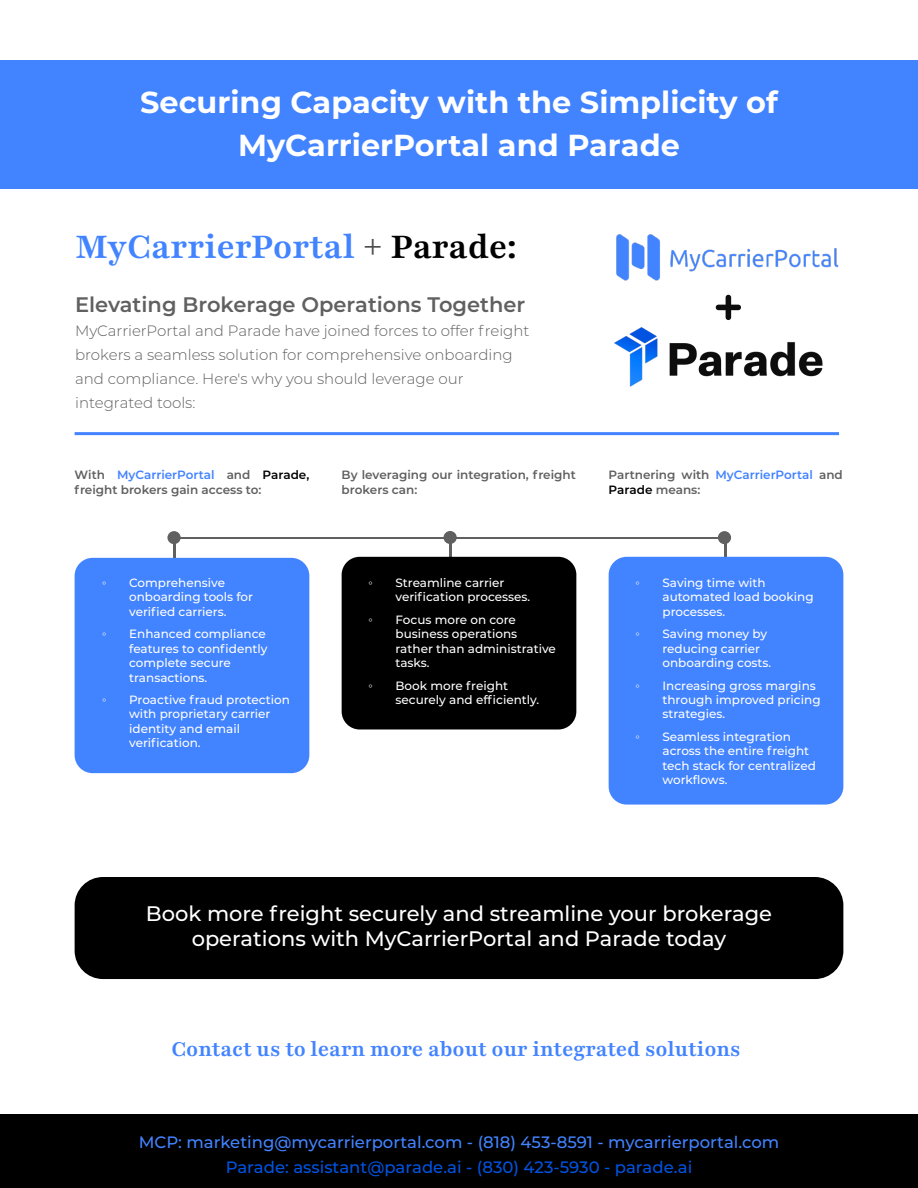
<style>
.page{position:relative;width:918px;height:1188px;background:#fff}
.page>*{position:absolute;margin:0;border:0;box-sizing:border-box;transform-origin:0 0}
.t1{font:700 39px "Playfair 9 pt";letter-spacing:-.005em;color:#4283ff}
.t2{font:700 30.3px/43.8px "Montserrat";color:#fff;text-align:center}
.t3{font:700 24px "Playfair 9 pt";letter-spacing:-.005em;color:#4283ff}
.t4{font:500 21px/25.2px "Montserrat";color:#fff;text-align:center}
.t5{font:600 21px "Montserrat";color:#606060}
.t6{font:500 16.5px "Montserrat";color:#4383ff}
.t7{font:500 16.5px "Montserrat";color:#0053e1}
.t8{font:300 15px/24px "Montserrat";color:#606060}
.t9{font:500 12px/14.4px "Montserrat";color:#fff}
.t10{font:600 12px/14.4px "Montserrat";color:#606060}
.t11{font:12px "Times New Roman";color:#fff}
.s1{color:#4c4c4e}
.s2{color:#000}
.s3{color:#4283ff}
</style>
<div class="page">
<div style="left:0;top:1114px;width:918px;height:74px;background:#000"></div>
<div style="left:75px;top:877px;width:768px;height:102px;background:#000;border-radius:28px"></div>
<div style="left:0;top:61px;width:918px;height:128px;background:#4283ff"></div>
<hr style="left:169px;top:537px;width:556px;height:2px;background:#606060">
<hr style="left:173px;top:538px;width:2px;height:20px;background:#606060">
<div style="left:167px;top:531px;width:14px;height:13px;background:#606060;border-radius:50%"></div>
<hr style="left:724px;top:538px;width:3px;height:20px;background:#606060">
<div style="left:718px;top:531px;width:13px;height:13px;background:#606060;border-radius:50%"></div>
<hr style="left:449px;top:538px;width:3px;height:20px;background:#606060">
<div style="left:444px;top:531px;width:13px;height:13px;background:#606060;border-radius:50%"></div>
<div style="left:342px;top:557px;width:234px;height:172px;background:#000;border-radius:18px"></div>
<div style="left:609px;top:557px;width:234px;height:248px;background:#4283ff;border-radius:18px"></div>
<div style="left:75px;top:558px;width:234px;height:215px;background:#4283ff;border-radius:18px"></div>
<img style="left:616px;top:235px;width:223px;height:46px">
<img style="left:614px;top:328px;width:209px;height:59px">
<div style="left:726px;top:295px;width:5px;height:25px;background:#0d0d0d;border-radius:3px"></div>
<div style="left:716px;top:305px;width:25px;height:5px;background:#0d0d0d;border-radius:3px"></div>
<hr style="left:75px;top:432px;width:764px;height:3px;background:#4383ff">
<h2 class="t2" style="left:140px;top:78px;width:639px">Securing Capacity with the Simplicity of<br>MyCarrierPortal and Parade</h2>
<h1 class="t1" style="left:75px;top:224px;width:444px">MyCarrierPortal <span class="s1">+</span> <span class="s2">Parade:</span></h1>
<h3 class="t5" style="left:75px;top:289px;width:452px">Elevating Brokerage Operations Together</h3>
<p class="t8" style="left:75px;top:318px;width:456px">MyCarrierPortal and Parade have joined forces to offer freight brokers a seamless solution for comprehensive onboarding and compliance. Here's why you should leverage our integrated tools:</p>
<p class="t10" style="left:75px;top:467px;width:236px">With <span class="s3">MyCarrierPortal</span> and <span class="s2">Parade, </span>freight brokers gain access to:</p>
<p class="t10" style="left:342px;top:467px;width:236px">By leveraging our integration, freight brokers can:</p>
<p class="t10" style="left:609px;top:467px;width:236px">Partnering with <span class="s3">MyCarrierPortal</span> and<br><span class="s2">Parade</span> means:</p>
<p class="t11" style="left:102px;top:575px;width:6px">◦</p>
<p class="t9" style="left:129px;top:575px;width:125px">Comprehensive onboarding tools for verified carriers.</p>
<p class="t11" style="left:102px;top:626px;width:6px">◦</p>
<p class="t9" style="left:129px;top:626px;width:140px">Enhanced compliance features to confidently complete secure transactions.</p>
<p class="t11" style="left:102px;top:692px;width:6px">◦</p>
<p class="t9" style="left:129px;top:692px;width:162px">Proactive fraud protection with proprietary carrier identity and email verification.</p>
<p class="t11" style="left:368px;top:575px;width:6px">◦</p>
<p class="t9" style="left:395px;top:575px;width:136px">Streamline carrier verification processes.</p>
<p class="t11" style="left:368px;top:611px;width:6px">◦</p>
<p class="t9" style="left:395px;top:612px;width:162px">Focus more on core business operations rather than administrative tasks.</p>
<p class="t11" style="left:368px;top:677px;width:6px">◦</p>
<p class="t9" style="left:395px;top:678px;width:145px">Book more freight securely and efficiently.</p>
<p class="t11" style="left:636px;top:575px;width:6px">◦</p>
<p class="t9" style="left:663px;top:575px;width:153px">Saving time with automated load booking processes.</p>
<p class="t11" style="left:636px;top:626px;width:6px">◦</p>
<p class="t9" style="left:663px;top:626px;width:110px">Saving money by reducing carrier onboarding costs.</p>
<p class="t11" style="left:636px;top:677px;width:6px">◦</p>
<p class="t9" style="left:663px;top:678px;width:160px">Increasing gross margins through improved pricing strategies.</p>
<p class="t11" style="left:636px;top:728px;width:6px">◦</p>
<p class="t9" style="left:663px;top:729px;width:155px">Seamless integration across the entire freight tech stack for centralized workflows.</p>
<h3 class="t4" style="left:146px;top:900px;width:628px">Book more freight securely and streamline your brokerage operations with MyCarrierPortal and Parade today</h3>
<h3 class="t3" style="left:171px;top:1035px;width:571px">Contact us to learn more about our integrated solutions</h3>
<h3 class="t6" style="left:139px;top:1131px;width:642px">MCP: marketing@mycarrierportal.com - (818) 453-8591 - mycarrierportal.com</h3>
<h3 class="t7" style="left:226px;top:1155px;width:468px">Parade: assistant@parade.ai - (830) 423-5930 - parade.ai</h3>
</div>
